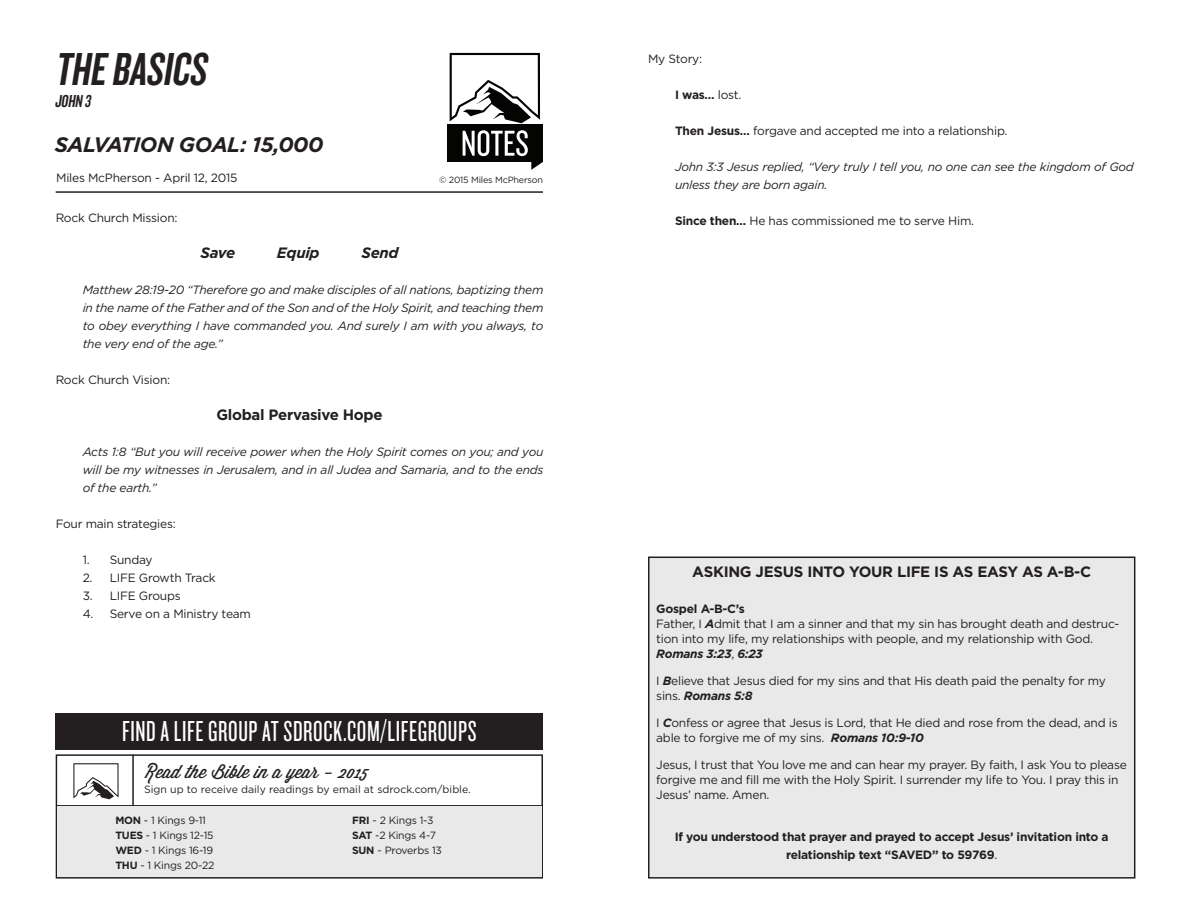
<style>
.page{position:relative;width:1188px;height:918px;background:#fff}
.page>*{position:absolute;margin:0;border:0;box-sizing:border-box;transform-origin:0 0}
.t1{font:italic 48px "Knockout HTF48 Featherweight";color:#231f20}
.t2{font:30px "Knockout HTF27 Junior Bantamwt";letter-spacing:.02em;color:#fff}
.t3{font:italic 700 21px "Gotham HTF";letter-spacing:-.02em;color:#231f20}
.t4{font:18px "Wisdom Script";color:#231f20}
.t5{font:italic 18px "Knockout HTF48 Featherweight";color:#231f20}
.t6{font:700 15px "Gotham HTF";letter-spacing:-.02em;color:#231f20}
.t7{font:italic 700 15px "Gotham HTF";letter-spacing:-.02em;color:#231f20}
.t8{font:12px/15px "Gotham HTF";letter-spacing:-.02em;color:#231f20}
.t9{font:italic 12px/18px "Gotham HTF";letter-spacing:-.02em;color:#231f20;text-align:justify}
.t10{font:700 12px "Gotham HTF";letter-spacing:-.02em;color:#231f20}
.t11{font:italic 700 12px "Gotham HTF";letter-spacing:-.02em;color:#231f20}
.t12{font:10.5px "Gotham HTF";letter-spacing:-.02em;color:#231f20}
.t13{font:10.5px "Gotham HTF";color:#231f20}
.t14{font:9px "Gotham HTF";letter-spacing:-.02em;color:#231f20}
.s1{font-weight:700}
.s2{font-weight:400}
.s3{font-weight:700;font-style:italic}
.s4{font-weight:400;font-style:normal}
</style>
<div class="page">
<svg style="left:450px;top:53px;width:90px;height:70px"></svg>
<hr style="left:56px;top:191px;width:487px;height:2px;background:#231f20">
<div style="left:56px;top:713px;width:487px;height:37px;background:#231f20"></div>
<div style="left:56px;top:754px;width:487px;height:125px;border:2px solid #231f20"></div>
<hr style="left:132px;top:755px;width:2px;height:51px;background:#231f20">
<hr style="left:56px;top:805px;width:486px;height:2px;background:#231f20">
<div style="left:57px;top:807px;width:485px;height:70px;background:#e9e9e9"></div>
<svg style="left:73px;top:763px;width:46px;height:36px"></svg>
<div style="left:447px;top:125px;width:96px;height:37px;background:#040503"></div>
<svg style="left:463px;top:130px;width:65px;height:26px"></svg>
<svg style="left:531px;top:162px;width:12px;height:8px"></svg>
<div style="left:649px;top:557px;width:486px;height:321px;background:#e9e9e9"></div>
<div style="left:648px;top:557px;width:487px;height:322px;border:2px solid #231f20"></div>
<p class="t1" style="left:55px;top:45px;width:160px">THE BASICS</p>
<p class="t5" style="left:55px;top:92px;width:40px">JOHN 3</p>
<p class="t3" style="left:55px;top:132px;width:270px">SALVATION GOAL: 15,000</p>
<p class="t8" style="left:56px;top:170px;width:183px">Miles McPherson - April 12, 2015</p>
<p class="t14" style="left:439px;top:175px;width:105px">© 2015 Miles McPherson</p>
<p class="t8" style="left:56px;top:210px;width:123px">Rock Church Mission:</p>
<p class="t7" style="left:201px;top:244px;width:36px">Save</p>
<p class="t7" style="left:277px;top:244px;width:44px">Equip</p>
<p class="t7" style="left:361px;top:244px;width:39px">Send</p>
<p class="t9" style="left:83px;top:280px;width:462px">Matthew 28:19-20 “Therefore go and make disciples of all nations, baptizing them in the name of the Father and of the Son and of the Holy Spirit, and teaching them to obey everything I have commanded you. And surely I am with you always, to the very end of the age.”</p>
<p class="t8" style="left:56px;top:372px;width:116px">Rock Church Vision:</p>
<p class="t6" style="left:216px;top:406px;width:168px">Global Pervasive Hope</p>
<p class="t9" style="left:83px;top:442px;width:462px">Acts 1:8 “But you will receive power when the Holy Spirit comes on you; and you will be my witnesses in Jerusalem, and in all Judea and Samaria, and to the ends of the earth.”</p>
<p class="t8" style="left:56px;top:516px;width:122px">Four main strategies:</p>
<p class="t8" style="left:83px;top:552px;width:72px">1. Sunday</p>
<p class="t8" style="left:83px;top:570px;width:135px">2. LIFE Growth Track</p>
<p class="t8" style="left:83px;top:588px;width:100px">3. LIFE Groups</p>
<p class="t8" style="left:83px;top:606px;width:170px">4. Serve on a Ministry team</p>
<p class="t2" style="left:122px;top:717px;width:356px">FIND A LIFE GROUP AT SDROCK.COM/LIFEGROUPS</p>
<p class="t4" style="left:144px;top:758px;width:226px">Read the Bible in a year - 2015</p>
<p class="t13" style="left:144px;top:784px;width:328px">Sign up to receive daily readings by email at sdrock.com/bible.</p>
<p class="t12" style="left:115px;top:815px;width:92px"><span class="s1">MON</span> - 1 Kings 9-11</p>
<p class="t12" style="left:115px;top:830px;width:100px"><span class="s1">TUES</span> - 1 Kings 12-15</p>
<p class="t12" style="left:115px;top:845px;width:99px"><span class="s1">WED</span> - 1 Kings 16-19</p>
<p class="t12" style="left:115px;top:860px;width:101px"><span class="s1">THU</span> - 1 Kings 20-22</p>
<p class="t12" style="left:352px;top:815px;width:83px"><span class="s1">FRI</span> - 2 Kings 1-3</p>
<p class="t12" style="left:352px;top:830px;width:85px"><span class="s1">SAT</span> -2 Kings 4-7</p>
<p class="t12" style="left:352px;top:845px;width:91px"><span class="s1">SUN</span> - Proverbs 13</p>
<p class="t8" style="left:648px;top:51px;width:56px">My Story:</p>
<p class="t10" style="left:675px;top:88px;width:68px">I was… <span class="s2">lost.</span></p>
<p class="t8" style="left:675px;top:123px;width:334px"><span class="s1">Then Jesus…</span> forgave and accepted me into a relationship.</p>
<p class="t9" style="left:675px;top:158px;width:460px">John 3:3 Jesus replied, “Very truly I tell you, no one can see the kingdom of God unless they are born again.</p>
<p class="t8" style="left:675px;top:213px;width:301px"><span class="s1">Since then…</span> He has commissioned me to serve Him.</p>
<p class="t6" style="left:692px;top:563px;width:400px">ASKING JESUS INTO YOUR LIFE IS AS EASY AS A-B-C</p>
<p class="t10" style="left:656px;top:601px;width:90px">Gospel A-B-C’s</p>
<p class="t8" style="left:656px;top:616px;width:465px">Father, I <span class="s3">A</span>dmit that I am a sinner and that my sin has brought death and destruc&shy;tion into my life, my relationships with people, and my relationship with God.</p>
<p class="t11" style="left:656px;top:646px;width:108px">Romans 3:23<span class="s4">,</span> 6:23</p>
<p class="t8" style="left:656px;top:673px;width:451px">I <span class="s3">B</span>elieve that Jesus died for my sins and that His death paid the penalty for my sins. <span class="s3">Romans 5:8</span></p>
<p class="t8" style="left:656px;top:715px;width:463px">I <span class="s3">C</span>onfess or agree that Jesus is Lord, that He died and rose from the dead, and is able to forgive me of my sins. <span class="s3">Romans 10:9-10</span></p>
<p class="t8" style="left:656px;top:757px;width:472px">Jesus, I trust that You love me and can hear my prayer. By faith, I ask You to please forgive me and fill me with the Holy Spirit. I surrender my life to You. I pray this in<br>Jesus’ name. Amen.</p>
<p class="t10" style="left:675px;top:829px;width:435px">If you understood that prayer and prayed to accept Jesus’ invitation into a</p>
<p class="t10" style="left:786px;top:847px;width:213px">relationship text “SAVED” to 59769<span class="s2">.</span></p>
</div>
